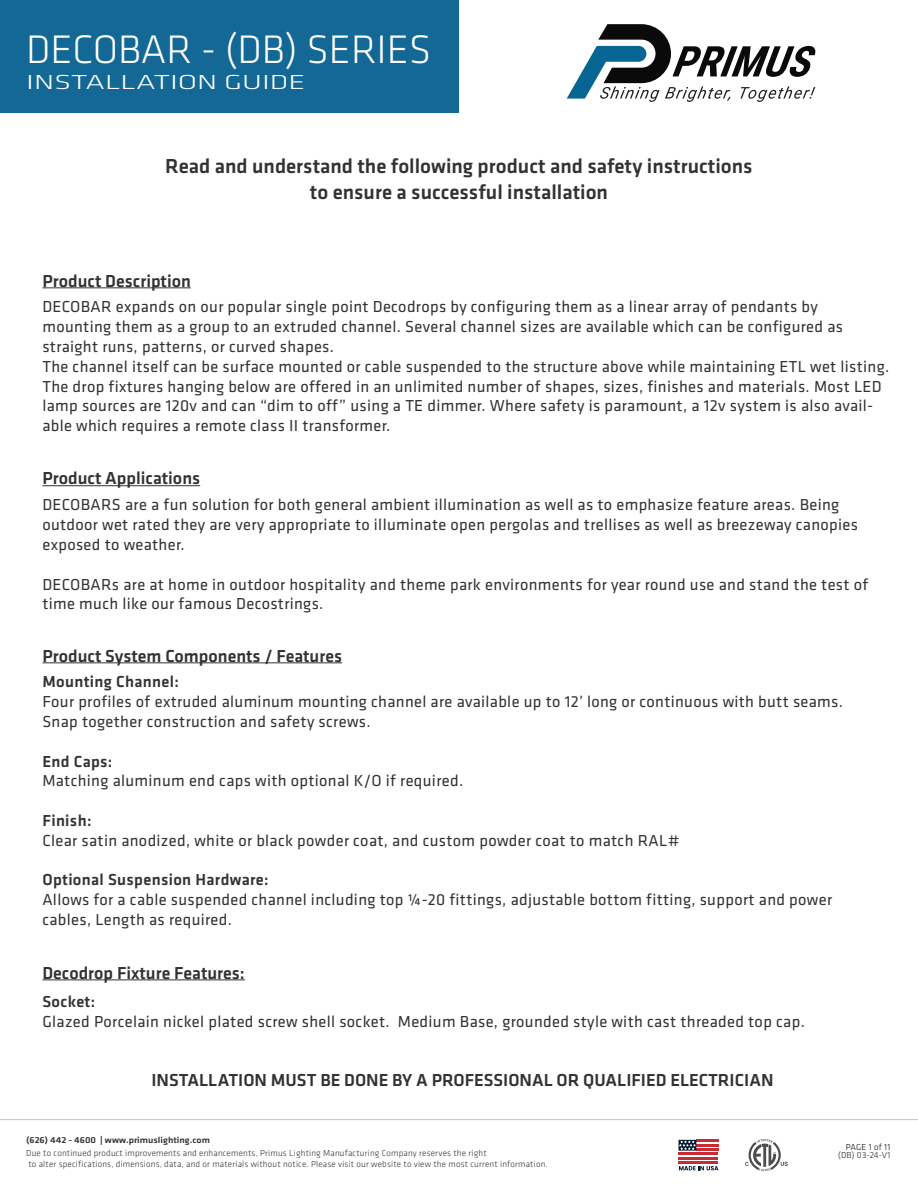
<style>
.page{position:relative;width:918px;height:1188px;background:#fff}
.page>*{position:absolute;margin:0;border:0;box-sizing:border-box;transform-origin:0 0}
.t1{font:300 41.25px "Klavika Basic";color:#fff}
.t2{font:500 21px "Klavika Basic";color:#323230}
.t3{font:300 21px "Klavika Basic";color:#fff;scale:1.5 1}
.t4{font:500 18px "Klavika Basic";color:#323230}
.t5{font:16.5px/19.8px "Klavika Basic";letter-spacing:.02em;color:#323230}
.t6{font:500 16.5px "Klavika Basic";letter-spacing:.02em;color:#323230}
.t7{font:300 9px/10.8px "Klavika Basic";letter-spacing:.02em;color:#323230}
.t8{font:500 9px "Klavika Basic";color:#323230;scale:1.1 1}
.t9{font:300 9px "Klavika Basic";letter-spacing:.02em;color:#231f20}
.t10{font:300 9px "Klavika Basic";letter-spacing:.02em;color:#040503}
.s1{font-weight:700}
</style>
<div class="page">
<div style="left:0;top:0;width:459px;height:112px;background:#136896"></div>
<hr style="left:0;top:1119px;width:918px;height:1px;background:#c6c6c5">
<svg style="left:567px;top:24px;width:249px;height:78px"></svg>
<hr style="left:696px;top:1140px;width:22px;height:2px;background:#c62c32">
<hr style="left:696px;top:1144px;width:22px;height:2px;background:#c62c32">
<hr style="left:696px;top:1149px;width:22px;height:2px;background:#c62c32">
<hr style="left:679px;top:1153px;width:39px;height:2px;background:#c62c32">
<hr style="left:679px;top:1157px;width:39px;height:2px;background:#c62c32">
<hr style="left:679px;top:1162px;width:39px;height:2px;background:#c62c32">
<svg style="left:679px;top:1140px;width:17px;height:11px"></svg>
<svg style="left:679px;top:1166px;width:39px;height:4px"></svg>
<svg style="left:745px;top:1139px;width:43px;height:32px"></svg>
<hr style="left:42px;top:287px;width:149px;height:1px;background:#323230">
<hr style="left:42px;top:485px;width:158px;height:1px;background:#323230">
<hr style="left:42px;top:979px;width:203px;height:1px;background:#323230">
<hr style="left:42px;top:662px;width:300px;height:1px;background:#323230">
<h1 class="t1" style="left:26px;top:24px;width:406px">DECOBAR - (DB) SERIES</h1>
<p class="t3" style="left:26px;top:70px;width:188px">INSTALLATION GUIDE</p>
<p class="t2" style="left:165px;top:152px;width:589px">Read and understand the following product and safety instructions</p>
<p class="t2" style="left:310px;top:177px;width:300px">to ensure a successful installation</p>
<p class="t4" style="left:42px;top:268px;width:150px">Product Description</p>
<p class="t5" style="left:42px;top:297px;width:848px">DECOBAR expands on our popular single point Decodrops by configuring them as a linear array of pendants by mounting them as a group to an extruded channel. Several channel sizes are available which can be configured as straight runs, patterns, or curved shapes.<br>The channel itself can be surface mounted or cable suspended to the structure above while maintaining ETL wet listing.<br>The drop fixtures hanging below are offered in an unlimited number of shapes, sizes, finishes and materials. Most LED lamp sources are 120v and can “dim to off” using a TE dimmer. Where safety is paramount, a 12v system is also avail&shy;able which requires a remote class II transformer.</p>
<p class="t4" style="left:42px;top:466px;width:159px">Product Applications</p>
<p class="t5" style="left:42px;top:494px;width:817px">DECOBARS are a fun solution for both general ambient illumination as well as to emphasize feature areas. Being outdoor wet rated they are very appropriate to illuminate open pergolas and trellises as well as breezeway canopies exposed to weather.</p>
<p class="t5" style="left:42px;top:574px;width:827px">DECOBARs are at home in outdoor hospitality and theme park environments for year round use and stand the test of time much like our famous Decostrings.</p>
<p class="t4" style="left:42px;top:643px;width:301px">Product System Components / Features</p>
<p class="t6" style="left:42px;top:671px;width:138px">Mounting Channel:</p>
<p class="t5" style="left:42px;top:691px;width:802px">Four profiles of extruded aluminum mounting channel are available up to 12’ long or continuous with butt seams.<br>Snap together construction and safety screws.</p>
<p class="t6" style="left:42px;top:750px;width:72px">End Caps:</p>
<p class="t5" style="left:42px;top:771px;width:422px">Matching aluminum end caps with optional K/O if required.</p>
<p class="t6" style="left:42px;top:809px;width:51px">Finish:</p>
<p class="t5" style="left:42px;top:830px;width:639px">Clear satin anodized, white or black powder coat, and custom powder coat to match RAL#</p>
<p class="t6" style="left:42px;top:869px;width:228px">Optional Suspension Hardware:</p>
<p class="t5" style="left:42px;top:889px;width:791px">Allows for a cable suspended channel including top ¼-20 fittings, adjustable bottom fitting, support and power cables, Length as required.</p>
<p class="t4" style="left:42px;top:960px;width:204px">Decodrop Fixture Features:</p>
<p class="t6" style="left:42px;top:990px;width:54px">Socket:</p>
<p class="t5" style="left:42px;top:1011px;width:764px">Glazed Porcelain nickel plated screw shell socket. Medium Base, grounded style with cast threaded top cap.</p>
<p class="t4" style="left:151px;top:1067px;width:624px">INSTALLATION MUST BE DONE BY A PROFESSIONAL OR QUALIFIED ELECTRICIAN</p>
<p class="t8" style="left:26px;top:1134px;width:168px">(626) 442 - 4600 <span class="s1">|</span> www.primuslighting.com</p>
<p class="t7" style="left:26px;top:1147px;width:523px">Due to continued product improvements and enhancements, Primus Lighting Manufacturing Company reserves the right<br>to alter specifications, dimensions, data, and or materials without notice. Please visit our website to view the most current information.</p>
<p class="t10" style="left:846px;top:1142px;width:46px">PAGE 1 of 11</p>
<p class="t9" style="left:838px;top:1150px;width:54px">(DB) 03-24-V1</p>
</div>
